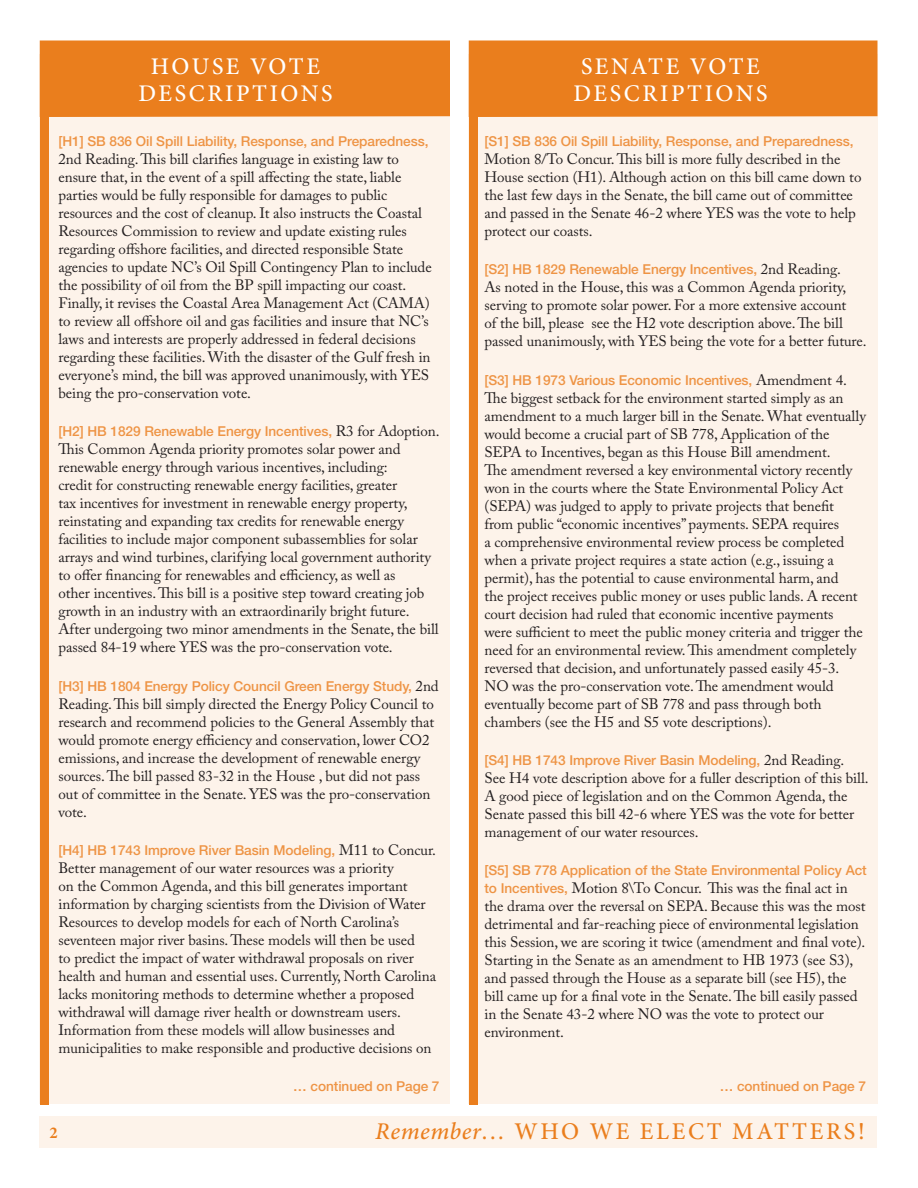
<style>
.page{position:relative;width:918px;height:1188px;background:#fff}
.page>*{position:absolute;margin:0;border:0;box-sizing:border-box;transform-origin:0 0}
.t1{font:500 24px "Minion Pro";letter-spacing:.11em;color:#ea7e1d}
.t2{font:500 23.85px/27px "Minion Pro";letter-spacing:.11em;color:#fff;text-align:center}
.t3{font:700 16.5px "Minion Pro";color:#ea7e1d}
.body_text{font:15px/18px "Adobe Caslon Pro";letter-spacing:-.005em;color:#231f20}
.body_text-2{font:500 13.65px "Helvetica Neue LT Std";letter-spacing:-.005em;color:#ee9445}
.s1{font-family:"Adobe Caslon Pro";font-weight:400;font-size:15px;color:#231f20}
.s2{font-family:"Helvetica Neue LT Std";font-weight:500;font-size:13.65px;color:#ee9445}
.s3{font-style:italic}
</style>
<div class="page">
<div style="left:39px;top:1116px;width:838px;height:32px;background:#fdf3ea"></div>
<div style="left:40px;top:55px;width:410px;height:1049px;background:#fdf3ea"></div>
<div style="left:468px;top:55px;width:410px;height:1049px;background:#fdf3ea"></div>
<div style="left:40px;top:69px;width:9px;height:1035px;background:#ea7e1d"></div>
<div style="left:469px;top:69px;width:9px;height:1035px;background:#ea7e1d"></div>
<div style="left:40px;top:40px;width:410px;height:77px;background:#ea7e1d"></div>
<div style="left:469px;top:40px;width:409px;height:77px;background:#ea7e1d"></div>
<p class="t2" style="left:138px;top:53px;width:196px">HOUSE VOTE<br>DESCRIPTIONS</p>
<p class="t2" style="left:573px;top:53px;width:196px">SENATE VOTE<br>DESCRIPTIONS</p>
<p class="body_text-2" style="left:58px;top:133px;width:372px">[H1] SB 836 Oil Spill Liability, Response, and Preparedness,</p>
<p class="body_text" style="left:58px;top:150px;width:375px">2nd Reading. This bill clarifies language in existing law to ensure that, in the event of a spill affecting the state, liable parties would be fully responsible for damages to public resources and the cost of cleanup. It also instructs the Coastal Resources Commission to review and update existing rules regarding offshore facilities, and directed responsible State agencies to update NC’s Oil Spill Contingency Plan to include the possibility of oil from the BP spill impacting our coast.<br>Finally, it revises the Coastal Area Management Act (CAMA) to review all offshore oil and gas facilities and insure that NC’s laws and interests are properly addressed in federal decisions regarding these facilities. With the disaster of the Gulf fresh in everyone’s mind, the bill was approved unanimously, with YES being the pro-conservation vote.</p>
<p class="body_text-2" style="left:58px;top:424px;width:383px">[H2] HB 1829 Renewable Energy Incentives, <span class="s1">R3 for Adoption.</span></p>
<p class="body_text" style="left:58px;top:440px;width:382px">This Common Agenda priority promotes solar power and renewable energy through various incentives, including:<br>credit for constructing renewable energy facilities, greater<br>tax incentives for investment in renewable energy property, reinstating and expanding tax credits for renewable energy facilities to include major component subassemblies for solar arrays and wind turbines, clarifying local government authority to offer financing for renewables and efficiency, as well as<br>other incentives. This bill is a positive step toward creating job growth in an industry with an extraordinarily bright future.<br>After undergoing two minor amendments in the Senate, the bill passed 84-19 where YES was the pro-conservation vote.</p>
<p class="body_text-2" style="left:58px;top:678px;width:382px">[H3] HB 1804 Energy Policy Council Green Energy Study, <span class="s1">2nd</span></p>
<p class="body_text" style="left:58px;top:695px;width:377px">Reading. This bill simply directed the Energy Policy Council to research and recommend policies to the General Assembly that would promote energy efficiency and conservation, lower CO2 emissions, and increase the development of renewable energy sources. The bill passed 83-32 in the House , but did not pass out of committee in the Senate. YES was the pro-conservation vote.</p>
<p class="body_text-2" style="left:58px;top:842px;width:379px">[H4] HB 1743 Improve River Basin Modeling, <span class="s1">M11 to Concur.</span></p>
<p class="body_text" style="left:58px;top:859px;width:379px">Better management of our water resources was a priority<br>on the Common Agenda, and this bill generates important information by charging scientists from the Division of Water Resources to develop models for each of North Carolina’s seventeen major river basins. These models will then be used<br>to predict the impact of water withdrawal proposals on river health and human and essential uses. Currently, North Carolina lacks monitoring methods to determine whether a proposed withdrawal will damage river health or downstream users.<br>Information from these models will allow businesses and municipalities to make responsible and productive decisions on</p>
<p class="body_text-2" style="left:293px;top:1078px;width:148px">… continued on Page 7</p>
<p class="body_text-2" style="left:484px;top:133px;width:371px">[S1] SB 836 Oil Spill Liability, Response, and Preparedness,</p>
<p class="body_text" style="left:484px;top:150px;width:378px">Motion 8/To Concur. This bill is more fully described in the House section (H1). Although action on this bill came down to the last few days in the Senate, the bill came out of committee and passed in the Senate 46-2 where YES was the vote to help protect our coasts.</p>
<p class="body_text-2" style="left:484px;top:262px;width:358px">[S2] HB 1829 Renewable Energy Incentives, <span class="s1">2nd Reading.</span></p>
<p class="body_text" style="left:484px;top:278px;width:384px">As noted in the House, this was a Common Agenda priority, serving to promote solar power. For a more extensive account<br>of the bill, please see the H2 vote description above. The bill passed unanimously, with YES being the vote for a better future.</p>
<p class="body_text-2" style="left:484px;top:372px;width:364px">[S3] HB 1973 Various Economic Incentives, <span class="s1">Amendment 4.</span></p>
<p class="body_text" style="left:484px;top:389px;width:383px">The biggest setback for the environment started simply as an amendment to a much larger bill in the Senate. What eventually would become a crucial part of SB 778, Application of the SEPA to Incentives, began as this House Bill amendment.<br>The amendment reversed a key environmental victory recently won in the courts where the State Environmental Policy Act (SEPA) was judged to apply to private projects that benefit from public “economic incentives” payments. SEPA requires<br>a comprehensive environmental review process be completed when a private project requires a state action (e.g., issuing a permit), has the potential to cause environmental harm, and<br>the project receives public money or uses public lands. A recent court decision had ruled that economic incentive payments<br>were sufficient to meet the public money criteria and trigger the need for an environmental review. This amendment completely reversed that decision, and unfortunately passed easily 45-3.<br>NO was the pro-conservation vote. The amendment would eventually become part of SB 778 and pass through both chambers (see the H5 and S5 vote descriptions).</p>
<p class="body_text-2" style="left:484px;top:752px;width:361px">[S4] HB 1743 Improve River Basin Modeling, <span class="s1">2nd Reading.</span></p>
<p class="body_text" style="left:484px;top:769px;width:386px">See H4 vote description above for a fuller description of this bill.<br>A good piece of legislation and on the Common Agenda, the Senate passed this bill 42-6 where YES was the vote for better management of our water resources.</p>
<p class="body_text-2" style="left:484px;top:862px;width:384px">[S5] SB 778 Application of the State Environmental Policy Act</p>
<p class="body_text" style="left:484px;top:879px;width:383px"><span class="s2">to Incentives,</span> Motion 8\To Concur. This was the final act in the drama over the reversal on SEPA. Because this was the most detrimental and far-reaching piece of environmental legislation this Session, we are scoring it twice (amendment and final vote).<br>Starting in the Senate as an amendment to HB 1973 (see S3), and passed through the House as a separate bill (see H5), the bill came up for a final vote in the Senate. The bill easily passed in the Senate 43-2 where NO was the vote to protect our environment.</p>
<p class="body_text-2" style="left:720px;top:1078px;width:148px">… continued on Page 7</p>
<p class="t3" style="left:50px;top:1121px;width:10px">2</p>
<p class="t1" style="left:375px;top:1116px;width:491px"><span class="s3">Remember</span>... WHO WE ELECT MATTERS!</p>
</div>
